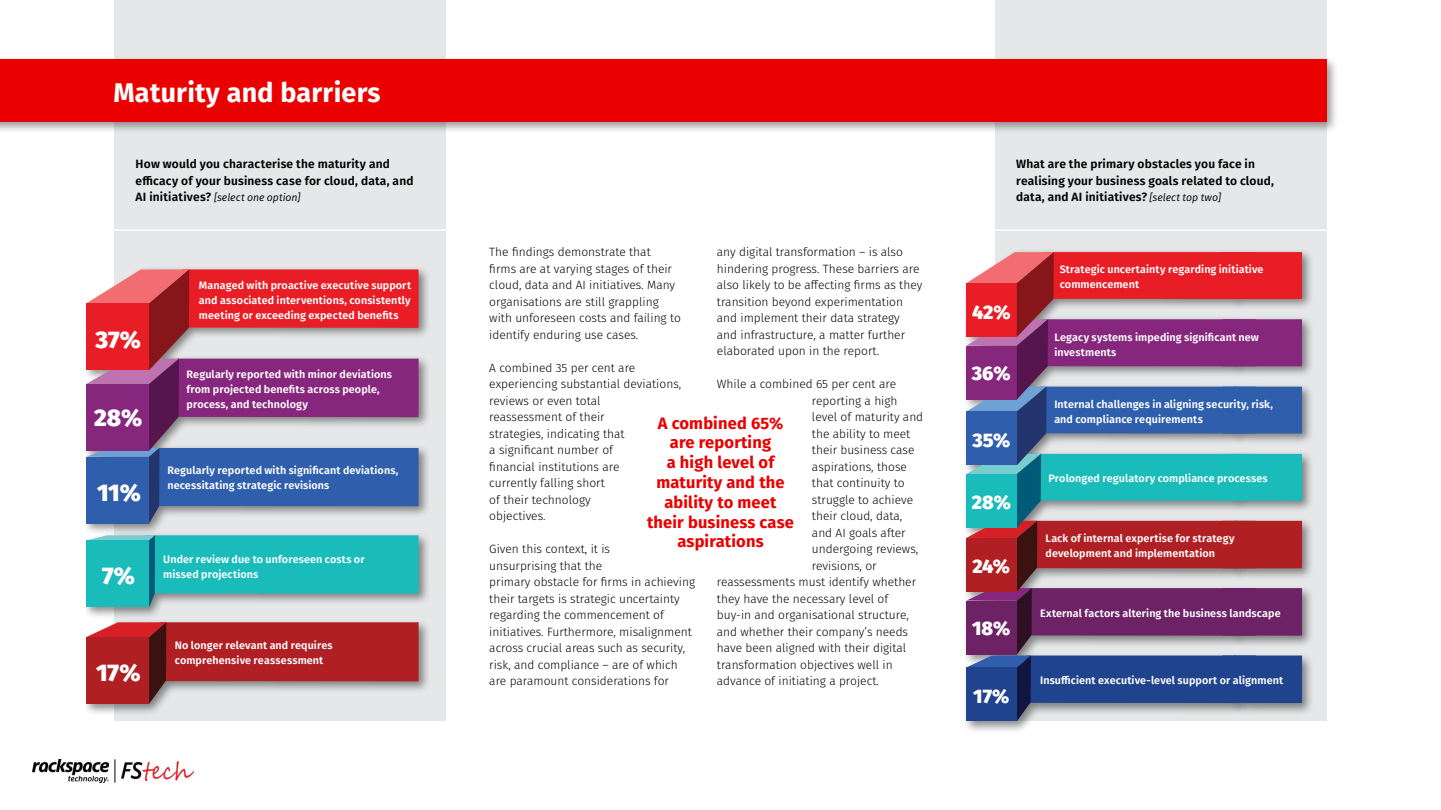
<style>
.page{position:relative;width:1441px;height:810px;background:#fff}
.page>*{position:absolute;margin:0;border:0;box-sizing:border-box;transform-origin:0 0}
.t1{font:700 27px "Fira Sans";letter-spacing:.01em;color:#fff}
.t2{font:800 24px "Fira Sans";letter-spacing:-.005em;color:#fff}
.t3{font:800 19.5px "Fira Sans";color:#fff}
.t4{font:700 16.5px/19.8px "Fira Sans";letter-spacing:.01em;color:#eb0000;text-align:center}
.t5{font:300 12px/16.5px "Fira Sans";color:#000}
.t6{font:600 12px/16.5px "Fira Sans";letter-spacing:.015em;color:#000}
.t7{font:600 10.8px/15px "Fira Sans";letter-spacing:.01em;color:#fff}
.t8{font:italic 10.5px "Fira Sans";color:#000}
.s1{font-weight:600;font-style:normal;font-size:12px}
.s2{font-weight:400;font-style:italic;font-size:10.5px}
</style>
<div class="page">
<div style="left:114px;top:0;width:332px;height:721px;background:#e6e7e8"></div>
<div style="left:994px;top:0;width:332px;height:721px;background:#e6e7e8"></div>
<div style="left:0;top:55px;width:1338px;height:79px;background:#000;opacity:.4"></div>
<div style="left:0;top:60px;width:1325px;height:62px;background:#eb0000"></div>
<hr style="left:110px;top:229px;width:351px;height:2px;background:#fff">
<hr style="left:964px;top:229px;width:362px;height:2px;background:#fff">
<div style="left:86px;top:265px;width:345px;height:449px;background:#000;opacity:.45"></div>
<svg style="left:86px;top:622px;width:332px;height:82px"></svg>
<div style="left:86px;top:637px;width:63px;height:67px;background:#b01f23"></div>
<svg style="left:86px;top:535px;width:332px;height:72px;background:#3abcbb"></svg>
<div style="left:86px;top:540px;width:63px;height:67px;background:#19bcba"></div>
<svg style="left:86px;top:269px;width:332px;height:255px"></svg>
<div style="left:86px;top:457px;width:63px;height:67px;background:#2f5eac"></div>
<div style="left:86px;top:384px;width:63px;height:67px;background:#86277d"></div>
<div style="left:962px;top:248px;width:286px;height:485px;background:#000;opacity:.45"></div>
<svg style="left:966px;top:252px;width:269px;height:469px;background:#836485"></svg>
<div style="left:966px;top:411px;width:50px;height:54px;background:#2f5eac"></div>
<div style="left:1230px;top:248px;width:84px;height:468px;background:#000;opacity:.45"></div>
<div style="left:1234px;top:656px;width:67px;height:47px;background:#20438e"></div>
<div style="left:1234px;top:588px;width:67px;height:48px;background:#6e2266"></div>
<div style="left:1234px;top:521px;width:67px;height:47px;background:#b01f23"></div>
<div style="left:1234px;top:454px;width:67px;height:47px;background:#19bcba"></div>
<div style="left:1234px;top:387px;width:67px;height:47px;background:#2f5eac"></div>
<div style="left:1234px;top:319px;width:67px;height:47px;background:#86277d"></div>
<div style="left:1234px;top:252px;width:67px;height:47px;background:#e91d25"></div>
<div style="left:1222px;top:656px;width:33px;height:47px;background:#20438e"></div>
<div style="left:1222px;top:588px;width:33px;height:48px;background:#6e2266"></div>
<div style="left:1222px;top:521px;width:33px;height:47px;background:#b01f23"></div>
<div style="left:1222px;top:454px;width:33px;height:47px;background:#19bcba"></div>
<div style="left:1222px;top:387px;width:33px;height:47px;background:#2f5eac"></div>
<div style="left:1222px;top:319px;width:33px;height:47px;background:#86277d"></div>
<div style="left:1222px;top:252px;width:33px;height:47px;background:#e91d25"></div>
<img style="left:121px;top:762px;width:72px;height:18px">
<img style="left:33px;top:759px;width:76px;height:24px">
<svg style="left:114px;top:759px;width:1px;height:24px"></svg>
<h1 class="t1" style="left:113px;top:70px;width:268px">Maturity and barriers</h1>
<p class="t6" style="left:136px;top:155px;width:279px">How would you characterise the maturity and efficacy of your business case for cloud, data, and</p>
<p class="t8" style="left:136px;top:190px;width:166px"><span class="s1">AI initiatives?</span> [select one option]</p>
<h2 class="t2" style="left:95px;top:318px;width:47px">37%</h2>
<h2 class="t2" style="left:94px;top:397px;width:50px">28%</h2>
<h2 class="t2" style="left:97px;top:471px;width:45px">11%</h2>
<h2 class="t2" style="left:102px;top:555px;width:34px">7%</h2>
<h2 class="t2" style="left:96px;top:651px;width:46px">17%</h2>
<p class="t7" style="left:199px;top:277px;width:214px;text-align:justify">Managed with proactive executive support and associated interventions, consistently meeting or exceeding expected benefits</p>
<p class="t7" style="left:187px;top:366px;width:207px">Regularly reported with minor deviations from projected benefits across people, process, and technology</p>
<p class="t7" style="left:167px;top:462px;width:232px">Regularly reported with significant deviations, necessitating strategic revisions</p>
<p class="t7" style="left:163px;top:551px;width:203px">Under review due to unforeseen costs or missed projections</p>
<p class="t7" style="left:175px;top:637px;width:159px">No longer relevant and requires comprehensive reassessment</p>
<p class="t5" style="left:489px;top:244px;width:193px">The findings demonstrate that<br>firms are at varying stages of their cloud, data and AI initiatives. Many organisations are still grappling with unforeseen costs and failing to identify enduring use cases.</p>
<p class="t5" style="left:489px;top:359px;width:193px">A combined 35 per cent are experiencing substantial deviations, reviews or even total<br>reassessment of their<br>strategies, indicating that<br>a significant number of<br>financial institutions are<br>currently falling short<br>of their technology<br>objectives.</p>
<p class="t5" style="left:489px;top:541px;width:207px">Given this context, it is<br>unsurprising that the<br>primary obstacle for firms in achieving their targets is strategic uncertainty regarding the commencement of initiatives. Furthermore, misalignment across crucial areas such as security, risk, and compliance – are of which are paramount considerations for</p>
<p class="t5" style="left:717px;top:244px;width:207px">any digital transformation – is also hindering progress. These barriers are also likely to be affecting firms as they transition beyond experimentation and implement their data strategy and infrastructure, a matter further elaborated upon in the report.</p>
<p class="t5" style="left:717px;top:376px;width:181px">While a combined 65 per cent are</p>
<p class="t5" style="left:811px;top:392px;width:87px">reporting a high</p>
<p class="t5" style="left:811px;top:409px;width:113px">level of maturity and</p>
<p class="t5" style="left:811px;top:425px;width:100px">the ability to meet</p>
<p class="t5" style="left:811px;top:442px;width:104px">their business case</p>
<p class="t5" style="left:811px;top:458px;width:96px">aspirations, those</p>
<p class="t5" style="left:811px;top:475px;width:94px">that continuity to</p>
<p class="t5" style="left:811px;top:491px;width:103px">struggle to achieve</p>
<p class="t5" style="left:811px;top:508px;width:92px">their cloud, data,</p>
<p class="t5" style="left:811px;top:524px;width:95px">and AI goals after</p>
<p class="t5" style="left:811px;top:541px;width:108px">undergoing reviews,</p>
<p class="t5" style="left:811px;top:557px;width:66px">revisions, or</p>
<p class="t5" style="left:717px;top:574px;width:201px">reassessments must identify whether</p>
<p class="t5" style="left:717px;top:590px;width:173px">they have the necessary level of</p>
<p class="t5" style="left:717px;top:607px;width:193px">buy-in and organisational structure,</p>
<p class="t5" style="left:717px;top:623px;width:193px">and whether their company’s needs</p>
<p class="t5" style="left:717px;top:640px;width:191px">have been aligned with their digital</p>
<p class="t5" style="left:717px;top:656px;width:177px">transformation objectives well in</p>
<p class="t5" style="left:717px;top:673px;width:163px">advance of initiating a project.</p>
<h3 class="t4" style="left:647px;top:412px;width:148px">A combined 65% are reporting<br>a high level of maturity and the ability to meet their business case aspirations</h3>
<p class="t6" style="left:1016px;top:155px;width:259px">What are the primary obstacles you face in realising your business goals related to cloud, data, and AI initiatives? <span class="s2">[select top two]</span></p>
<h3 class="t3" style="left:972px;top:294px;width:40px">42%</h3>
<h3 class="t3" style="left:971px;top:356px;width:40px">36%</h3>
<h3 class="t3" style="left:972px;top:423px;width:39px">35%</h3>
<h3 class="t3" style="left:971px;top:485px;width:41px">28%</h3>
<h3 class="t3" style="left:972px;top:549px;width:39px">24%</h3>
<h3 class="t3" style="left:972px;top:611px;width:40px">18%</h3>
<h3 class="t3" style="left:973px;top:679px;width:38px">17%</h3>
<p class="t7" style="left:1059px;top:261px;width:205px">Strategic uncertainty regarding initiative commencement</p>
<p class="t7" style="left:1054px;top:329px;width:206px">Legacy systems impeding significant new investments</p>
<p class="t7" style="left:1054px;top:396px;width:220px">Internal challenges in aligning security, risk, and compliance requirements</p>
<p class="t7" style="left:1048px;top:470px;width:221px">Prolonged regulatory compliance processes</p>
<p class="t7" style="left:1045px;top:530px;width:190px">Lack of internal expertise for strategy development and implementation</p>
<p class="t7" style="left:1040px;top:605px;width:242px">External factors altering the business landscape</p>
<p class="t7" style="left:1040px;top:672px;width:244px">Insufficient executive-level support or alignment</p>
</div>
